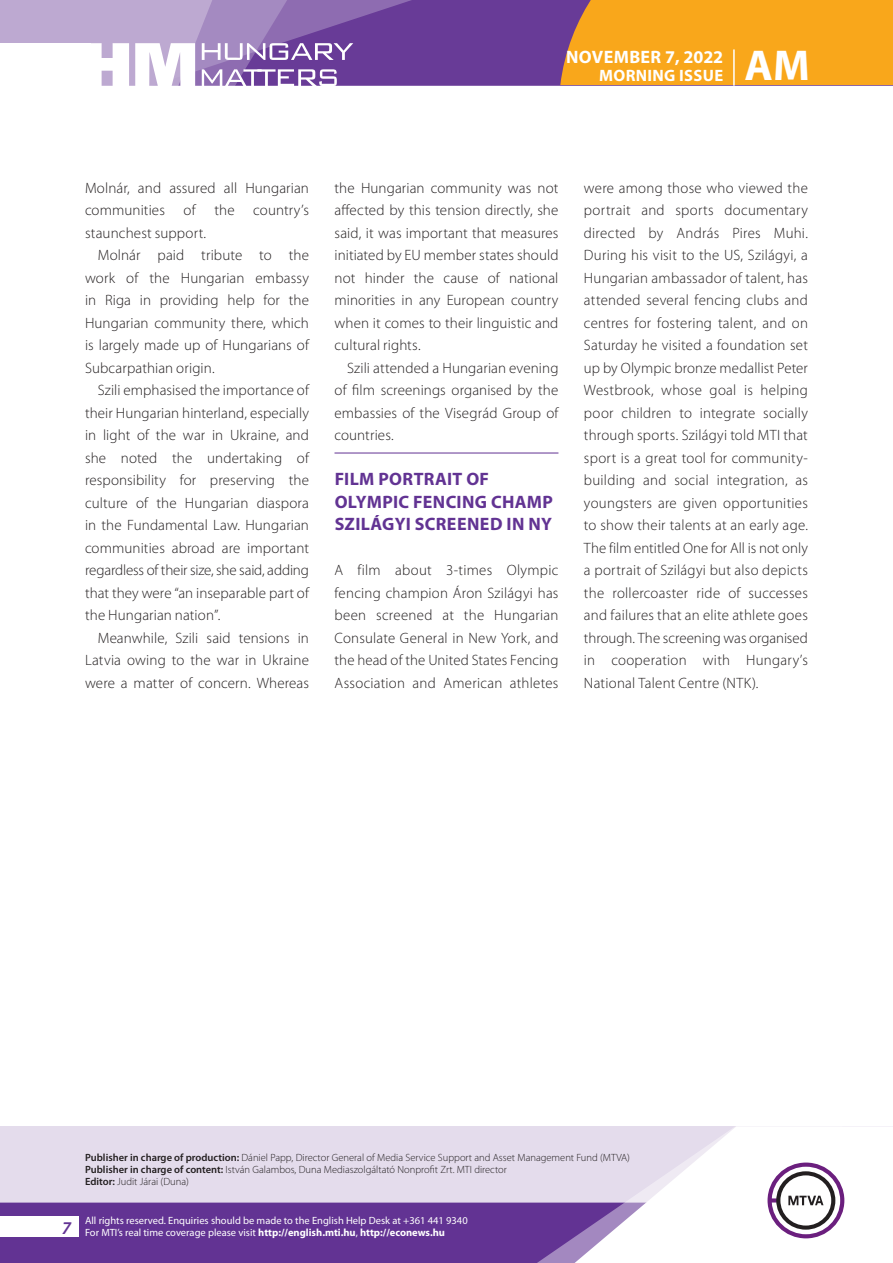
<style>
.page{position:relative;width:893px;height:1263px;background:#fff}
.page>*{position:absolute;margin:0;border:0;box-sizing:border-box;transform-origin:0 0}
.t1{font:700 43.35px "Myriad Pro";color:#fff}
._01_cimsor{font:700 18px/22.5px "Myriad Pro";letter-spacing:.02em;color:#623393}
.t2{font:700 18px "Myriad Pro";letter-spacing:.02em;color:#fff}
.t3{font:700 16.5px "Myriad Pro";letter-spacing:.02em;color:#fff}
._03_kenyer_szöveg-1{font:300 15px/22.5px "Myriad Pro";letter-spacing:.015em;color:#231f20;text-align:justify}
._03_kenyer_szöveg-2{font:300 15px/22.5px "Myriad Pro";letter-spacing:.005em;color:#231f20;text-align:justify}
.t4{font:300 10.5px "Myriad Pro";color:#231f20}
.t5{font:10.5px/12px "Myriad Pro";color:#fff}
.s1{font-weight:600}
.s2{font-weight:700}
</style>
<div class="page">
<div style="left:0;top:1126px;width:893px;height:137px;background:#e4dcec"></div>
<div style="left:0;top:1202px;width:506px;height:61px;background:#623393"></div>
<div style="left:506px;top:1202px;width:43px;height:61px;background:#623393"></div>
<svg style="left:549px;top:1126px;width:344px;height:137px;fill:#fff"></svg>
<svg style="left:767px;top:1162px;width:77px;height:76px;background:#c5b8c8"></svg>
<div style="left:0;top:1216px;width:79px;height:20px;background:#fff"></div>
<div style="left:0;top:0;width:893px;height:85px;background:#683b97"></div>
<div style="left:560px;top:0;width:333px;height:85px;background:#f9a71b"></div>
<hr style="left:733px;top:49px;width:2px;height:37px;background:#fff">
<svg style="left:0;top:0;width:479px;height:86px"></svg>
<hr style="left:334px;top:453px;width:224px;height:1px;background:#623393">
<p class="t2" style="left:566px;top:45px;width:159px">NOVEMBER 7, 2022</p>
<p class="t3" style="left:599px;top:65px;width:125px">MORNING ISSUE</p>
<h1 class="t1" style="left:745px;top:37px;width:67px">AM</h1>
<p class="_03_kenyer_szöveg-1" style="left:85px;top:176px;width:225px">Molnár, and assured all Hungarian communities of the country’s staunchest support.</p>
<p class="_03_kenyer_szöveg-2" style="left:85px;top:244px;width:225px;text-indent:13px">Molnár paid tribute to the work of the Hungarian embassy in Riga in providing help for the Hungarian community there, which is largely made up of Hungarians of Subcarpathian origin.</p>
<p class="_03_kenyer_szöveg-2" style="left:85px;top:379px;width:225px;text-indent:13px">Szili emphasised the importance of their Hungarian hinterland, especially in light of the war in Ukraine, and she noted the undertaking of responsibility for preserving the culture of the Hungarian diaspora in the Fundamental Law. Hungarian communities abroad are important regardless of their size, she said, adding that they were “an inseparable part of the Hungarian nation”.</p>
<p class="_03_kenyer_szöveg-2" style="left:85px;top:626px;width:225px;text-indent:13px">Meanwhile, Szili said tensions in Latvia owing to the war in Ukraine were a matter of concern. Whereas</p>
<p class="_03_kenyer_szöveg-2" style="left:334px;top:176px;width:225px">the Hungarian community was not affected by this tension directly, she said, it was important that measures initiated by EU member states should not hinder the cause of national minorities in any European country when it comes to their linguistic and cultural rights.</p>
<p class="_03_kenyer_szöveg-2" style="left:334px;top:356px;width:225px;text-indent:13px">Szili attended a Hungarian evening of film screenings organised by the embassies of the Visegrád Group of countries.</p>
<p class="_01_cimsor" style="left:335px;top:467px;width:220px">FILM PORTRAIT OF<br>OLYMPIC FENCING CHAMP<br>SZILÁGYI SCREENED IN NY</p>
<p class="_03_kenyer_szöveg-1" style="left:334px;top:559px;width:225px">A film about 3-times Olympic fencing champion Áron Szilágyi has been screened at the Hungarian Consulate General in New York, and the head of the United States Fencing Association and American athletes</p>
<p class="_03_kenyer_szöveg-1" style="left:584px;top:176px;width:225px">were among those who viewed the portrait and sports documentary directed by András Pires Muhi.<br>During his visit to the US, Szilágyi, a Hungarian ambassador of talent, has attended several fencing clubs and centres for fostering talent, and on Saturday he visited a foundation set up by Olympic bronze medallist Peter Westbrook, whose goal is helping poor children to integrate socially through sports. Szilágyi told MTI that sport is a great tool for community&shy;building and social integration, as youngsters are given opportunities to show their talents at an early age.<br>The film entitled One for All is not only a portrait of Szilágyi but also depicts the rollercoaster ride of successes and failures that an elite athlete goes through. The screening was organised in cooperation with Hungary’s National Talent Centre (NTK).</p>
<p class="t4" style="left:85px;top:1151px;width:546px"><span class="s1">Publisher in charge of production:</span> Dániel Papp, Director General of Media Service Support and Asset Management Fund (MTVA)</p>
<p class="t4" style="left:85px;top:1163px;width:423px"><span class="s1">Publisher in charge of content:</span> István Galambos, Duna Mediaszolgáltató Nonprofit Zrt. MTI director</p>
<p class="t4" style="left:85px;top:1175px;width:105px"><span class="s1">Editor:</span> Judit Járai (Duna)</p>
<p class="t5" style="left:62px;top:1214px;width:407px;text-indent:23px">All rights reserved. Enquiries should be made to the English Help Desk at +361 441 9340<br><sup>7</sup> For MTI’s real time coverage please visit <span class="s2">http://english.mti.hu</span>, <span class="s2">http://econews.hu</span></p>
</div>
